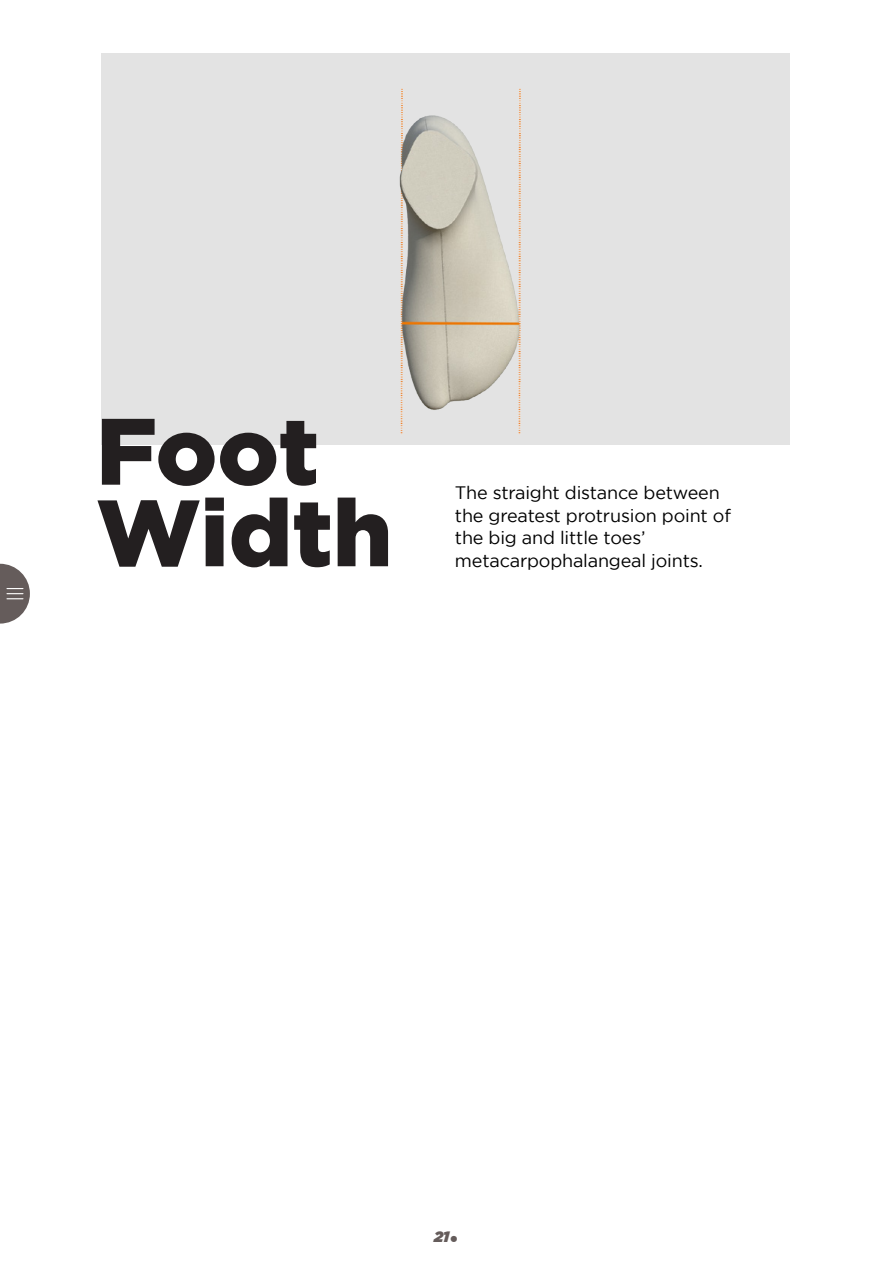
<style>
.page{position:relative;width:893px;height:1263px;background:#fff}
.page>*{position:absolute;margin:0;border:0;box-sizing:border-box;transform-origin:0 0}
.t1{font:900 94.05px/81.6px "Gotham";color:#231f20}
.t2{font:18px/22.5px "Gotham";letter-spacing:-.01em;color:#000}
.t3{font:italic 900 15px "Gotham";color:#655c5b}
.s1{font-family:"Futura";font-weight:700;font-style:normal;font-size:30px}
</style>
<div class="page">
<svg style="left:0;top:564px;width:30px;height:60px"></svg>
<div style="left:102px;top:53px;width:688px;height:392px;background:#e3e3e3"></div>
<img style="left:399px;top:88px;width:122px;height:347px">
<h1 class="t1" style="left:96px;top:408px;width:298px">Foot<br>Width</h1>
<p class="t2" style="left:455px;top:481px;width:278px">The straight distance between the greatest protrusion point of the big and little toes’ metacarpophalangeal joints.</p>
<p class="t3" style="left:434px;top:1228px;width:27px">21<span class="s1">.</span></p>
</div>
